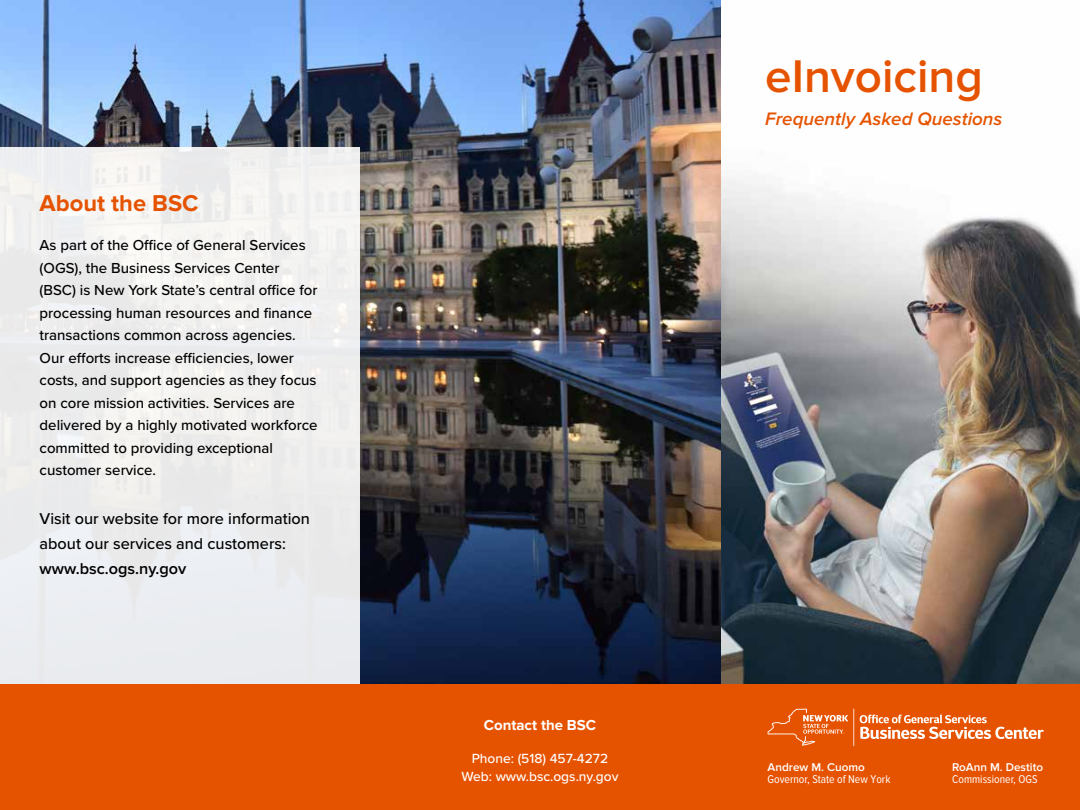
<style>
.page{position:relative;width:1080px;height:810px;background:#fff}
.page>*{position:absolute;margin:0;border:0;box-sizing:border-box;transform-origin:0 0}
.t1{font:600 47.5px "Proxima Nova";color:#e65300}
.t2{font:700 23.75px "Proxima Nova";color:#e65300}
.t3{font:italic 600 18.75px "Proxima Nova";color:#e65300}
.t4{font:500 16.25px/25px "Proxima Nova";color:#000}
.t5{font:600 16.25px "Proxima Nova";color:#000}
.t6{font:500 15px/22.5px "Proxima Nova";color:#000}
.t7{font:700 15px "Proxima Nova";color:#fff}
.t8{font:500 13.75px/18px "Proxima Nova";color:#fff;text-align:center}
.t9{font:11.75px "Proxima Nova Cond";color:#fff}
.t10{font:600 11.75px "Proxima Nova";color:#fff}
</style>
<div class="page">
<img style="left:721px;top:177px;width:359px;height:507px">
<img style="left:0;top:0;width:721px;height:684px">
<div style="left:0;top:148px;width:360px;height:536px;background:#ecedef"></div>
<div style="left:0;top:684px;width:1080px;height:126px;background:#e65300"></div>
<hr style="left:853px;top:709px;width:1px;height:37px;background:#fff">
<svg style="left:768px;top:708px;width:80px;height:38px"></svg>
<svg style="left:860px;top:715px;width:184px;height:24px"></svg>
<h2 class="t2" style="left:40px;top:189px;width:160px">About the BSC</h2>
<p class="t6" style="left:40px;top:233px;width:280px">As part of the Office of General Services (OGS), the Business Services Center (BSC) is New York State’s central office for processing human resources and finance transactions common across agencies.<br>Our efforts increase efficiencies, lower costs, and support agencies as they focus on core mission activities. Services are delivered by a highly motivated workforce committed to providing exceptional customer service.</p>
<p class="t4" style="left:40px;top:505px;width:272px">Visit our website for more information about our services and customers:</p>
<p class="t5" style="left:40px;top:559px;width:148px">www.bsc.ogs.ny.gov</p>
<p class="t7" style="left:484px;top:716px;width:114px">Contact the BSC</p>
<p class="t8" style="left:461px;top:749px;width:159px">Phone: (518) 457-4272<br>Web: www.bsc.ogs.ny.gov</p>
<h1 class="t1" style="left:765px;top:48px;width:219px">eInvoicing</h1>
<p class="t3" style="left:765px;top:109px;width:239px">Frequently Asked Questions</p>
<p class="t10" style="left:768px;top:761px;width:99px">Andrew M. Cuomo</p>
<p class="t9" style="left:768px;top:774px;width:124px">Governor, State of New York</p>
<p class="t10" style="left:952px;top:761px;width:92px">RoAnn M. Destito</p>
<p class="t9" style="left:952px;top:774px;width:87px">Commissioner, OGS</p>
</div>
